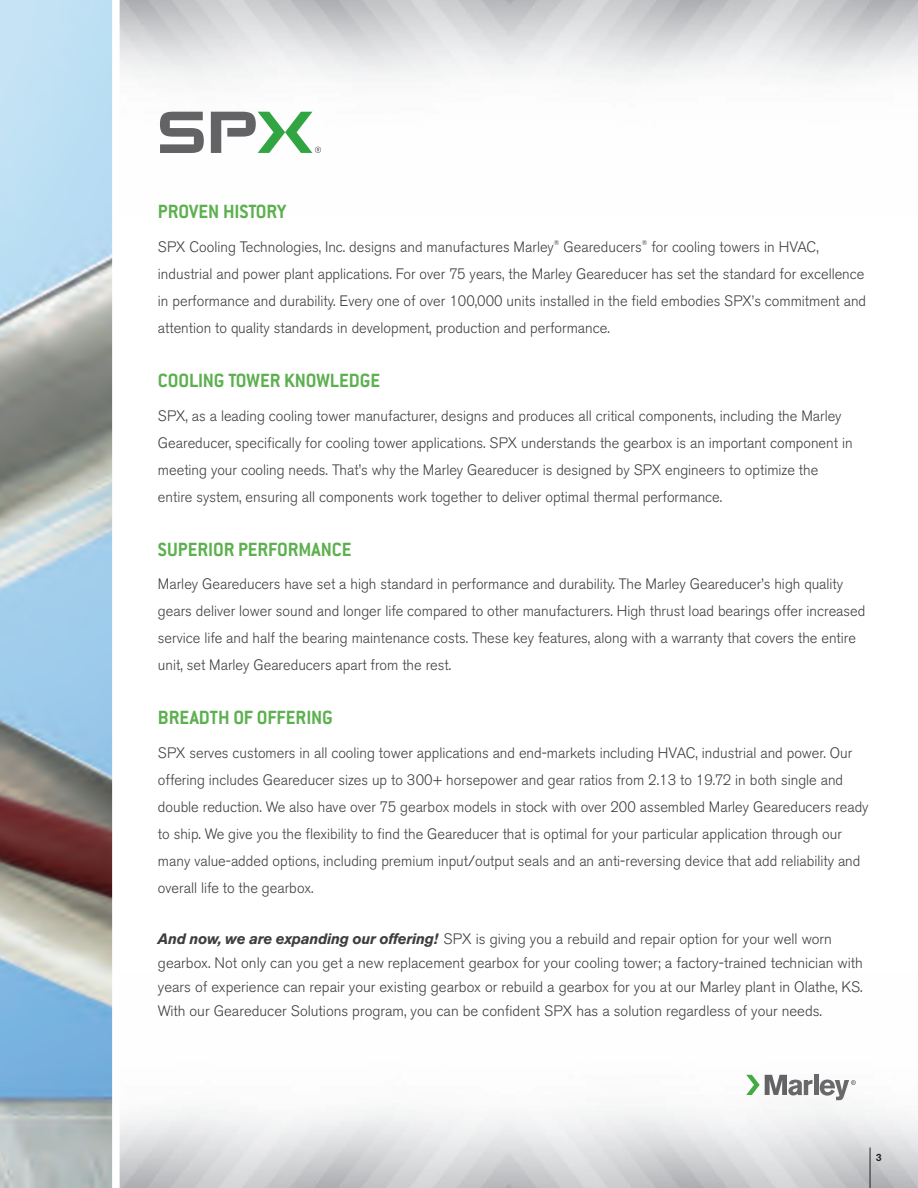
<style>
.page{position:relative;width:918px;height:1188px;background:#fff}
.page>*{position:absolute;margin:0;border:0;box-sizing:border-box;transform-origin:0 0}
.t1{font:700 21px "Conduit ITC";color:#5db04f}
.t2{font:300 15px/27px "Akzidenz Grotesk BE";color:#3e3e3f}
.t3{font:500 10.5px "Akzidenz Grotesk BE";color:#231f20}
.t4{font:300 7.05px "Akzidenz Grotesk BE";color:#3e3e3f}
.s1{font-weight:700;font-style:italic}
</style>
<div class="page">
<img style="left:120px;top:1074px;width:798px;height:114px">
<svg style="left:211px;top:112px;width:110px;height:41px"></svg>
<svg style="left:160px;top:112px;width:44px;height:41px"></svg>
<hr style="left:814px;top:1075px;width:4px;height:20px;background:#69696c">
<svg style="left:746px;top:1075px;width:66px;height:20px"></svg>
<svg style="left:820px;top:1080px;width:36px;height:20px"></svg>
<img style="left:0;top:0;width:112px;height:1188px">
<hr style="left:870px;top:1148px;width:1px;height:40px;background:#231f20">
<h1 class="t1" style="left:158px;top:199px;width:130px">PROVEN HISTORY</h1>
<p class="t2" style="left:158px;top:234px;width:397px">SPX Cooling Technologies, Inc. designs and manufactures Marley</p>
<p class="t4" style="left:554px;top:239px;width:7px">®</p>
<p class="t2" style="left:564px;top:234px;width:80px">Geareducers</p>
<p class="t4" style="left:642px;top:239px;width:7px">®</p>
<p class="t2" style="left:158px;top:234px;width:710px;text-indent:493px">for cooling towers in HVAC, industrial and power plant applications. For over 75 years, the Marley Geareducer has set the standard for excellence in performance and durability. Every one of over 100,000 units installed in the field embodies SPX’s commitment and attention to quality standards in development, production and performance.</p>
<h1 class="t1" style="left:158px;top:368px;width:224px">COOLING TOWER KNOWLEDGE</h1>
<p class="t2" style="left:158px;top:402px;width:696px">SPX, as a leading cooling tower manufacturer, designs and produces all critical components, including the Marley Geareducer, specifically for cooling tower applications. SPX understands the gearbox is an important component in meeting your cooling needs. That’s why the Marley Geareducer is designed by SPX engineers to optimize the entire system, ensuring all components work together to deliver optimal thermal performance.</p>
<h1 class="t1" style="left:158px;top:537px;width:195px">SUPERIOR PERFORMANCE</h1>
<p class="t2" style="left:158px;top:571px;width:709px">Marley Geareducers have set a high standard in performance and durability. The Marley Geareducer’s high quality gears deliver lower sound and longer life compared to other manufacturers. High thrust load bearings offer increased service life and half the bearing maintenance costs. These key features, along with a warranty that covers the entire unit, set Marley Geareducers apart from the rest.</p>
<h1 class="t1" style="left:158px;top:706px;width:177px">BREADTH OF OFFERING</h1>
<p class="t2" style="left:158px;top:740px;width:712px">SPX serves customers in all cooling tower applications and end-markets including HVAC, industrial and power. Our offering includes Geareducer sizes up to 300+ horsepower and gear ratios from 2.13 to 19.72 in both single and double reduction. We also have over 75 gearbox models in stock with over 200 assembled Marley Geareducers ready to ship. We give you the flexibility to find the Geareducer that is optimal for your particular application through our many value-added options, including premium input/output seals and an anti-reversing device that add reliability and overall life to the gearbox.</p>
<p class="t2" style="left:158px;top:927px;width:706px;line-height:24px"><span class="s1">And now, we are expanding our offering!</span> SPX is giving you a rebuild and repair option for your well worn gearbox. Not only can you get a new replacement gearbox for your cooling tower; a factory-trained technician with years of experience can repair your existing gearbox or rebuild a gearbox for you at our Marley plant in Olathe, KS.<br>With our Geareducer Solutions program, you can be confident SPX has a solution regardless of your needs.</p>
<p class="t3" style="left:876px;top:1151px;width:7px">3</p>
</div>
